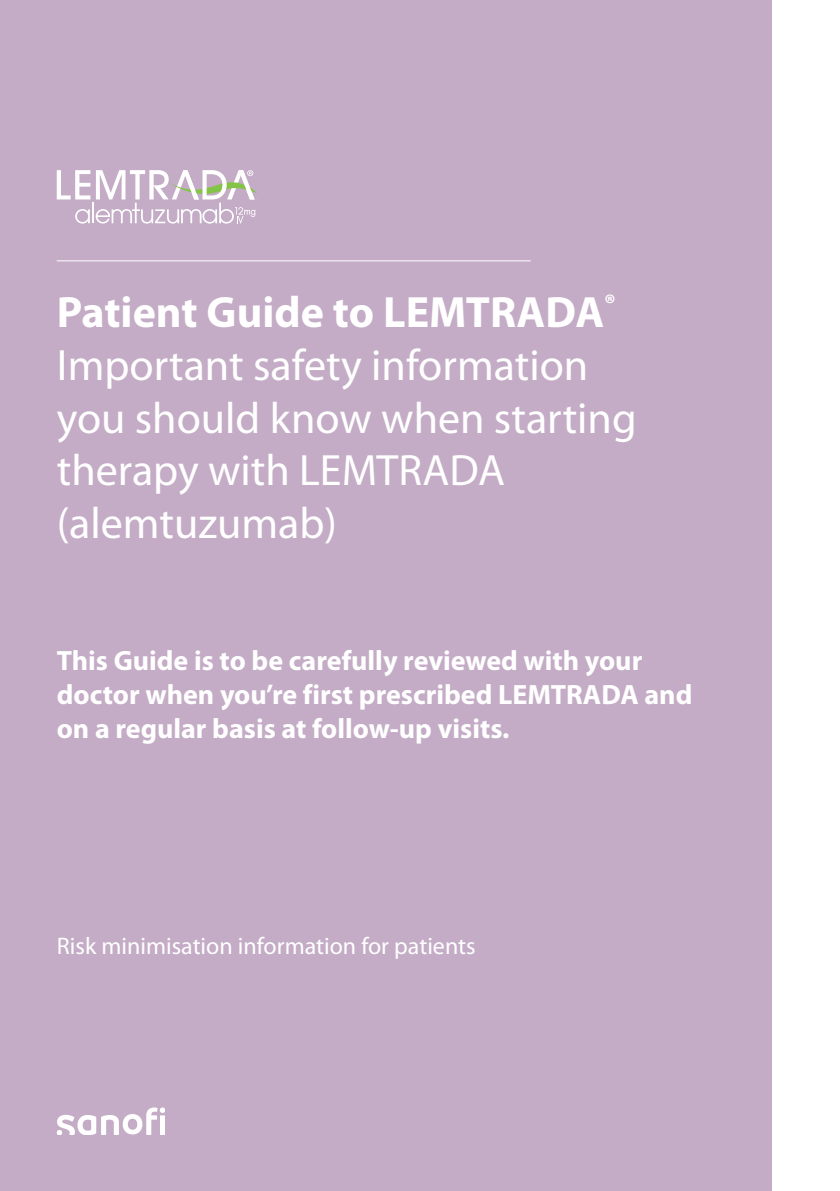
<style>
.page{position:relative;width:840px;height:1191px;background:#fff}
.page>*{position:absolute;margin:0;border:0;box-sizing:border-box;transform-origin:0 0}
.t1{font:44px/52.8px "Myriad Pro";color:#fff}
.t2{font:700 28px/33.6px "Myriad Pro";color:#fff}
.t3{font:24px "Myriad Pro";color:#fff}
.s1{font-weight:700}
</style>
<div class="page">
<div style="left:0;top:0;width:771px;height:1191px;background:#c4acc6"></div>
<hr style="left:57px;top:260px;width:473px;height:1px;background:#fff">
<svg style="left:57px;top:170px;width:33px;height:29px"></svg>
<svg style="left:75px;top:209px;width:15px;height:15px"></svg>
<hr style="left:92px;top:203px;width:2px;height:20px;background:#fff">
<svg style="left:96px;top:170px;width:161px;height:54px"></svg>
<svg style="left:57px;top:1107px;width:108px;height:27px"></svg>
<p class="t1" style="left:57px;top:285px;width:581px"><span class="s1">Patient Guide to LEMTRADA</span><sup>®<br></sup>Important safety information you should know when starting therapy with LEMTRADA (alemtuzumab)</p>
<p class="t2" style="left:57px;top:643px;width:636px">This Guide is to be carefully reviewed with your doctor when you’re first prescribed LEMTRADA and on a regular basis at follow-up visits.</p>
<p class="t3" style="left:57px;top:931px;width:420px">Risk minimisation information for patients</p>
</div>
